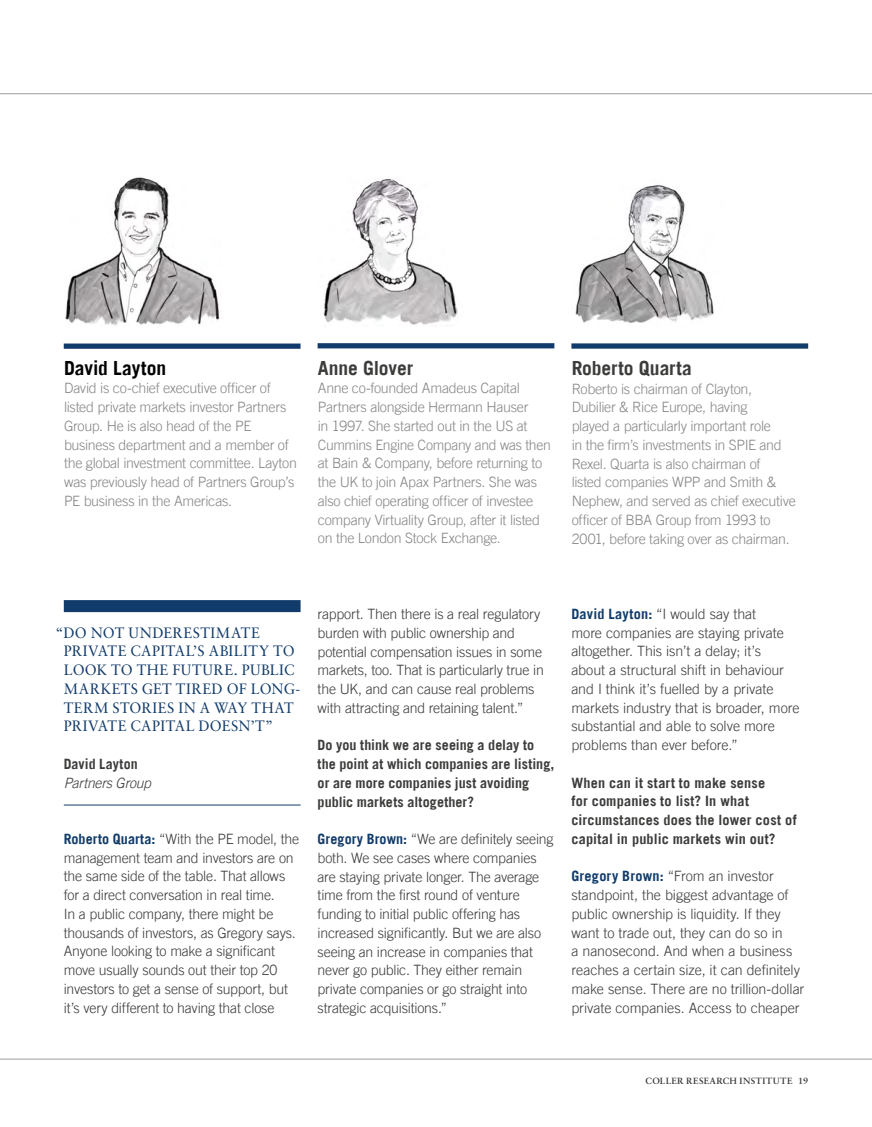
<style>
.page{position:relative;width:872px;height:1127px;background:#fff}
.page>*{position:absolute;margin:0;border:0;box-sizing:border-box;transform-origin:0 0}
.t1{font:700 19.5px "Trade Gothic LT Std";letter-spacing:-.005em;color:#3c3c3b}
.t2{font:700 19.5px "Trade Gothic LT Std";color:#000}
.t3{font:15px/18.8px "Sabon CE";letter-spacing:.03em;color:#113b6a;scale:.96 1}
.t4{font:300 14.25px/18.8px "Trade Gothic LT Std";letter-spacing:-.01em;color:#3c3c3b}
.t5{font:300 14.25px/18.8px "Trade Gothic LT Std";letter-spacing:-.02em;color:#878787}
.t6{font:700 14.25px/18.8px "Trade Gothic LT Std";letter-spacing:.005em;color:#3c3c3b}
.t7{font:italic 300 14.25px "Trade Gothic LT Std";letter-spacing:-.015em;color:#3c3c3b}
.t8{font:700 9px "Sabon";letter-spacing:.035em;color:#3c3c3b}
.s1{font-weight:700;color:#113b6a}
</style>
<div class="page">
<img style="left:65px;top:177px;width:155px;height:149px">
<img style="left:324px;top:179px;width:134px;height:146px">
<img style="left:575px;top:185px;width:139px;height:138px">
<div style="left:64px;top:343px;width:236px;height:6px;background:#113b6a"></div>
<div style="left:317px;top:343px;width:237px;height:5px;background:#113b6a"></div>
<div style="left:571px;top:343px;width:237px;height:6px;background:#113b6a"></div>
<div style="left:64px;top:600px;width:236px;height:12px;background:#113b6a"></div>
<hr style="left:64px;top:805px;width:236px;height:1px;background:#113b6a">
<hr style="left:0;top:1059px;width:872px;height:1px;background:#9d9d9c">
<hr style="left:0;top:93px;width:872px;height:1px;background:#9d9d9c">
<h1 class="t2" style="left:64px;top:356px;width:104px">David Layton</h1>
<p class="t5" style="left:64px;top:379px;width:234px">David is co-chief executive officer of listed private markets investor Partners Group. He is also head of the PE business department and a member of the global investment committee. Layton was previously head of Partners Group’s PE business in the Americas.</p>
<h1 class="t1" style="left:318px;top:356px;width:97px">Anne Glover</h1>
<p class="t5" style="left:318px;top:379px;width:234px">Anne co-founded Amadeus Capital Partners alongside Hermann Hauser<br>in 1997. She started out in the US at Cummins Engine Company and was then at Bain &amp; Company, before returning to the UK to join Apax Partners. She was also chief operating officer of investee company Virtuality Group, after it listed on the London Stock Exchange.</p>
<h1 class="t1" style="left:571px;top:356px;width:122px">Roberto Quarta</h1>
<p class="t5" style="left:571px;top:379px;width:226px">Roberto is chairman of Clayton, Dubilier &amp; Rice Europe, having<br>played a particularly important role<br>in the firm’s investments in SPIE and Rexel. Quarta is also chairman of<br>listed companies WPP and Smith &amp; Nephew, and served as chief executive officer of BBA Group from 1993 to 2001, before taking over as chairman.</p>
<p class="t3" style="left:64px;top:623px;width:248px;text-indent:-8px">“DO NOT UNDERESTIMATE<br>PRIVATE CAPITAL’S ABILITY TO<br>LOOK TO THE FUTURE. PUBLIC<br>MARKETS GET TIRED OF LONG-<br>TERM STORIES IN A WAY THAT<br>PRIVATE CAPITAL DOESN’T”</p>
<p class="t6" style="left:64px;top:754px;width:75px">David Layton</p>
<p class="t7" style="left:64px;top:774px;width:89px">Partners Group</p>
<p class="t4" style="left:64px;top:829px;width:237px"><span class="s1">Roberto Quarta:</span> “With the PE model, the management team and investors are on the same side of the table. That allows for a direct conversation in real time.<br>In a public company, there might be thousands of investors, as Gregory says.<br>Anyone looking to make a significant move usually sounds out their top 20 investors to get a sense of support, but it’s very different to having that close</p>
<p class="t4" style="left:317px;top:604px;width:228px">rapport. Then there is a real regulatory burden with public ownership and potential compensation issues in some markets, too. That is particularly true in the UK, and can cause real problems with attracting and retaining talent.”</p>
<p class="t6" style="left:317px;top:736px;width:238px">Do you think we are seeing a delay to the point at which companies are listing, or are more companies just avoiding public markets altogether?</p>
<p class="t4" style="left:317px;top:829px;width:237px"><span class="s1">Gregory Brown:</span> “We are definitely seeing both. We see cases where companies are staying private longer. The average time from the first round of venture funding to initial public offering has increased significantly. But we are also seeing an increase in companies that never go public. They either remain private companies or go straight into strategic acquisitions.”</p>
<p class="t4" style="left:571px;top:604px;width:230px"><span class="s1">David Layton:</span> “I would say that<br>more companies are staying private altogether. This isn’t a delay; it’s<br>about a structural shift in behaviour and I think it’s fuelled by a private markets industry that is broader, more substantial and able to solve more problems than ever before.”</p>
<p class="t6" style="left:571px;top:773px;width:227px">When can it start to make sense<br>for companies to list? In what circumstances does the lower cost of capital in public markets win out?</p>
<p class="t4" style="left:571px;top:867px;width:234px"><span class="s1">Gregory Brown:</span> “From an investor standpoint, the biggest advantage of public ownership is liquidity. If they want to trade out, they can do so in<br>a nanosecond. And when a business reaches a certain size, it can definitely make sense. There are no trillion-dollar private companies. Access to cheaper</p>
<p class="t8" style="left:645px;top:1075px;width:164px">COLLER RESEARCH INSTITUTE 19</p>
</div>
